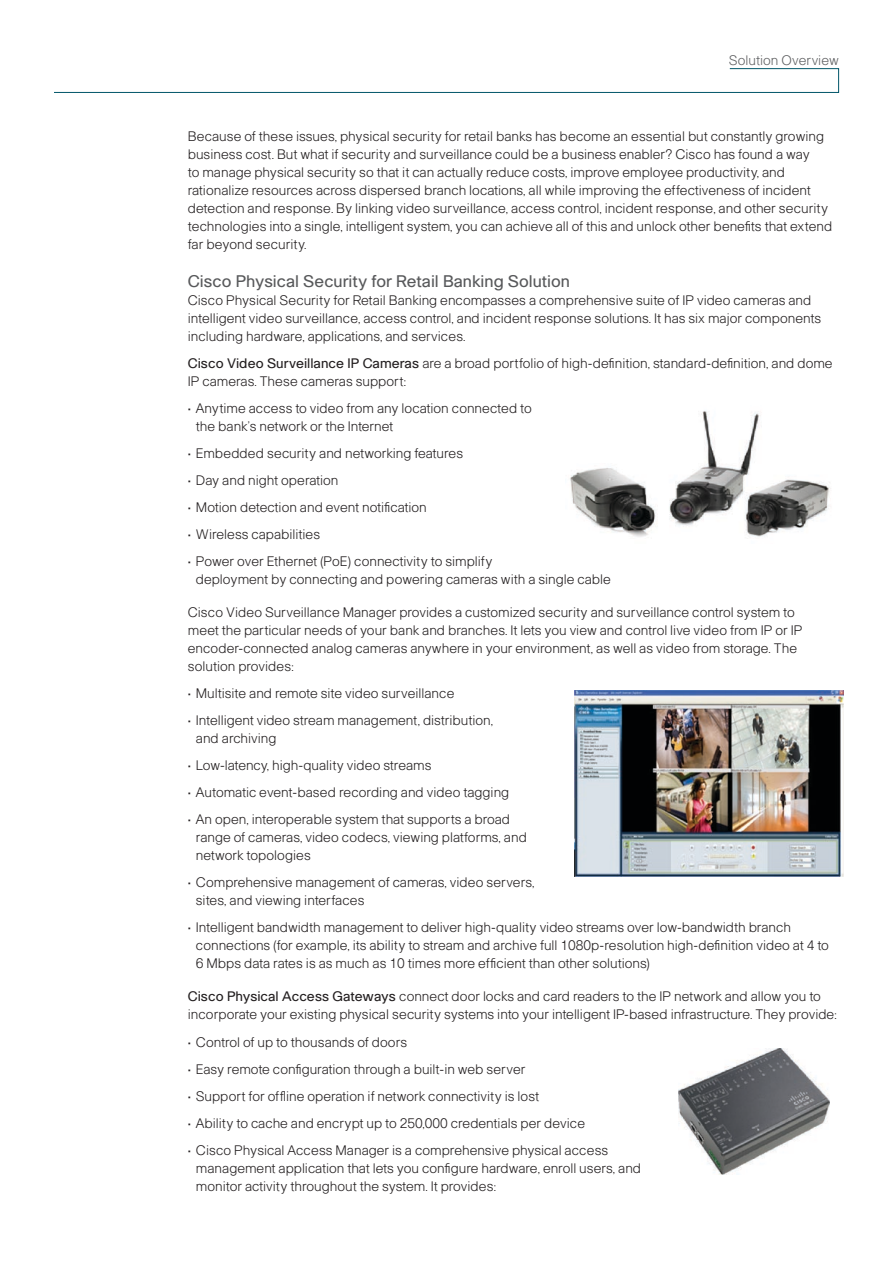
<style>
.page{position:relative;width:893px;height:1263px;background:#fff}
.page>*{position:absolute;margin:0;border:0;box-sizing:border-box;transform-origin:0 0}
.t1{font:16.5px "Cisco";color:#58595b}
.t2{font:300 13.5px/18px "Cisco";color:#231f20}
.t3{font:300 13.5px "Cisco";color:#5f6062}
.s1{font-weight:400}
</style>
<div class="page">
<svg style="left:54px;top:68px;width:785px;height:25px"></svg>
<img style="left:570px;top:411px;width:261px;height:126px">
<img style="left:574px;top:691px;width:269px;height:185px">
<img style="left:678px;top:1049px;width:151px;height:125px">
<p class="t3" style="left:729px;top:52px;width:112px">Solution Overview</p>
<p class="t2" style="left:188px;top:127px;width:646px">Because of these issues, physical security for retail banks has become an essential but constantly growing business cost. But what if security and surveillance could be a business enabler? Cisco has found a way<br>to manage physical security so that it can actually reduce costs, improve employee productivity, and rationalize resources across dispersed branch locations, all while improving the effectiveness of incident detection and response. By linking video surveillance, access control, incident response, and other security technologies into a single, intelligent system, you can achieve all of this and unlock other benefits that extend far beyond security.</p>
<p class="t1" style="left:188px;top:271px;width:384px">Cisco Physical Security for Retail Banking Solution</p>
<p class="t2" style="left:188px;top:291px;width:635px">Cisco Physical Security for Retail Banking encompasses a comprehensive suite of IP video cameras and intelligent video surveillance, access control, and incident response solutions. It has six major components including hardware, applications, and services.</p>
<p class="t2" style="left:188px;top:354px;width:646px"><span class="s1">Cisco Video Surveillance IP Cameras</span> are a broad portfolio of high-definition, standard-definition, and dome<br>IP cameras. These cameras support:</p>
<p class="t2" style="left:196px;top:399px;width:337px;text-indent:-8px">• Anytime access to video from any location connected to the bank’s network or the Internet</p>
<p class="t2" style="left:188px;top:444px;width:277px">• Embedded security and networking features</p>
<p class="t2" style="left:188px;top:471px;width:152px">• Day and night operation</p>
<p class="t2" style="left:188px;top:498px;width:240px">• Motion detection and event notification</p>
<p class="t2" style="left:188px;top:525px;width:134px">• Wireless capabilities</p>
<p class="t2" style="left:196px;top:552px;width:416px;text-indent:-8px">• Power over Ethernet (PoE) connectivity to simplify<br>deployment by connecting and powering cameras with a single cable</p>
<p class="t2" style="left:188px;top:603px;width:616px">Cisco Video Surveillance Manager provides a customized security and surveillance control system to meet the particular needs of your bank and branches. It lets you view and control live video from IP or IP encoder-connected analog cameras anywhere in your environment, as well as video from storage. The solution provides:</p>
<p class="t2" style="left:188px;top:684px;width:268px">• Multisite and remote site video surveillance</p>
<p class="t2" style="left:196px;top:711px;width:299px;text-indent:-8px">• Intelligent video stream management, distribution, and archiving</p>
<p class="t2" style="left:188px;top:756px;width:245px">• Low-latency, high-quality video streams</p>
<p class="t2" style="left:188px;top:783px;width:323px">• Automatic event-based recording and video tagging</p>
<p class="t2" style="left:196px;top:810px;width:332px;text-indent:-8px">• An open, interoperable system that supports a broad range of cameras, video codecs, viewing platforms, and network topologies</p>
<p class="t2" style="left:196px;top:873px;width:340px;text-indent:-8px">• Comprehensive management of cameras, video servers, sites, and viewing interfaces</p>
<p class="t2" style="left:196px;top:918px;width:634px;text-indent:-8px">• Intelligent bandwidth management to deliver high-quality video streams over low-bandwidth branch connections (for example, its ability to stream and archive full 1080p-resolution high-definition video at 4 to<br>6 Mbps data rates is as much as 10 times more efficient than other solutions)</p>
<p class="t2" style="left:188px;top:987px;width:651px"><span class="s1">Cisco Physical Access Gateways</span> connect door locks and card readers to the IP network and allow you to incorporate your existing physical security systems into your intelligent IP-based infrastructure. They provide:</p>
<p class="t2" style="left:188px;top:1032px;width:221px">• Control of up to thousands of doors</p>
<p class="t2" style="left:188px;top:1059px;width:339px">• Easy remote configuration through a built-in web server</p>
<p class="t2" style="left:188px;top:1086px;width:353px">• Support for offline operation if network connectivity is lost</p>
<p class="t2" style="left:188px;top:1113px;width:399px">• Ability to cache and encrypt up to 250,000 credentials per device</p>
<p class="t2" style="left:196px;top:1140px;width:447px;text-indent:-8px">• Cisco Physical Access Manager is a comprehensive physical access management application that lets you configure hardware, enroll users, and monitor activity throughout the system. It provides:</p>
</div>
